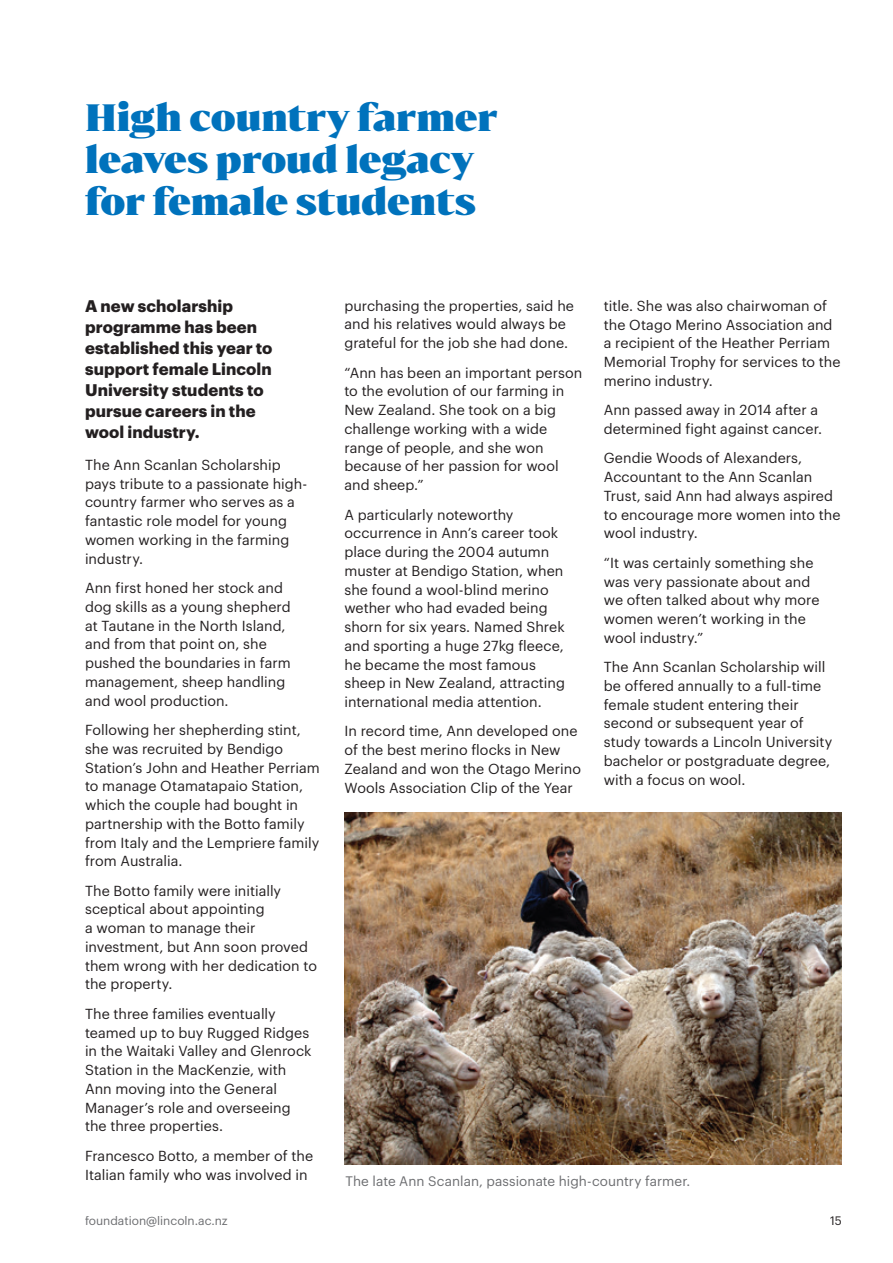
<style>
.page{position:relative;width:893px;height:1263px;background:#fff}
.page>*{position:absolute;margin:0;border:0;box-sizing:border-box;transform-origin:0 0}
.t1{font:900 36px/42px "Bw Darius";letter-spacing:-.005em;color:#0072bc}
.t2{font:700 16.5px/21px "Graphik";letter-spacing:.005em;color:#231f20}
.t3{font:14.25px/18.8px "Graphik";letter-spacing:.005em;color:#231f20}
.t4{font:13.5px "Graphik";letter-spacing:.005em;color:#6c6d70}
.t5{font:12px "Graphik";color:#6c6d70}
.t6{font:12px "Graphik";color:#231f20}
</style>
<div class="page">
<img style="left:344px;top:812px;width:498px;height:352px">
<h1 class="t1" style="left:85px;top:94px;width:414px">High country farmer leaves proud legacy for female students</h1>
<p class="t2" style="left:85px;top:294px;width:189px">A new scholarship programme has been established this year to support female Lincoln<br>University students to pursue careers in the wool industry.</p>
<p class="t3" style="left:85px;top:454px;width:224px">The Ann Scanlan Scholarship pays tribute to a passionate high&shy;country farmer who serves as a fantastic role model for young women working in the farming industry.</p>
<p class="t3" style="left:85px;top:577px;width:207px">Ann first honed her stock and dog skills as a young shepherd at Tautane in the North Island, and from that point on, she pushed the boundaries in farm management, sheep handling and wool production.</p>
<p class="t3" style="left:85px;top:719px;width:236px">Following her shepherding stint, she was recruited by Bendigo<br>Station’s John and Heather Perriam to manage Otamatapaio Station, which the couple had bought in partnership with the Botto family from Italy and the Lempriere family from Australia.</p>
<p class="t3" style="left:85px;top:880px;width:233px">The Botto family were initially sceptical about appointing<br>a woman to manage their investment, but Ann soon proved them wrong with her dedication to the property.</p>
<p class="t3" style="left:85px;top:1003px;width:228px">The three families eventually teamed up to buy Rugged Ridges in the Waitaki Valley and Glenrock<br>Station in the MacKenzie, with<br>Ann moving into the General<br>Manager’s role and overseeing the three properties.</p>
<p class="t3" style="left:85px;top:1145px;width:230px">Francesco Botto, a member of the<br>Italian family who was involved in</p>
<p class="t3" style="left:344px;top:295px;width:231px">purchasing the properties, said he and his relatives would always be grateful for the job she had done.</p>
<p class="t3" style="left:344px;top:362px;width:239px">“Ann has been an important person to the evolution of our farming in<br>New Zealand. She took on a big challenge working with a wide range of people, and she won because of her passion for wool and sheep.”</p>
<p class="t3" style="left:344px;top:504px;width:222px">A particularly noteworthy occurrence in Ann’s career took place during the 2004 autumn muster at Bendigo Station, when she found a wool-blind merino wether who had evaded being shorn for six years. Named Shrek and sporting a huge 27kg fleece, he became the most famous sheep in New Zealand, attracting international media attention.</p>
<p class="t3" style="left:344px;top:721px;width:238px">In record time, Ann developed one of the best merino flocks in New<br>Zealand and won the Otago Merino<br>Wools Association Clip of the Year</p>
<p class="t3" style="left:604px;top:295px;width:238px">title. She was also chairwoman of the Otago Merino Association and a recipient of the Heather Perriam<br>Memorial Trophy for services to the merino industry.</p>
<p class="t3" style="left:604px;top:399px;width:220px">Ann passed away in 2014 after a determined fight against cancer.</p>
<p class="t3" style="left:604px;top:448px;width:238px">Gendie Woods of Alexanders,<br>Accountant to the Ann Scanlan<br>Trust, said Ann had always aspired to encourage more women into the wool industry.</p>
<p class="t3" style="left:604px;top:552px;width:217px">“It was certainly something she was very passionate about and we often talked about why more women weren’t working in the wool industry.”</p>
<p class="t3" style="left:604px;top:656px;width:230px">The Ann Scanlan Scholarship will be offered annually to a full-time female student entering their second or subsequent year of study towards a Lincoln University bachelor or postgraduate degree, with a focus on wool.</p>
<p class="t4" style="left:345px;top:1171px;width:346px">The late Ann Scanlan, passionate high-country farmer.</p>
<p class="t5" style="left:85px;top:1212px;width:144px">foundation@lincoln.ac.nz</p>
<p class="t6" style="left:830px;top:1212px;width:13px">15</p>
</div>
